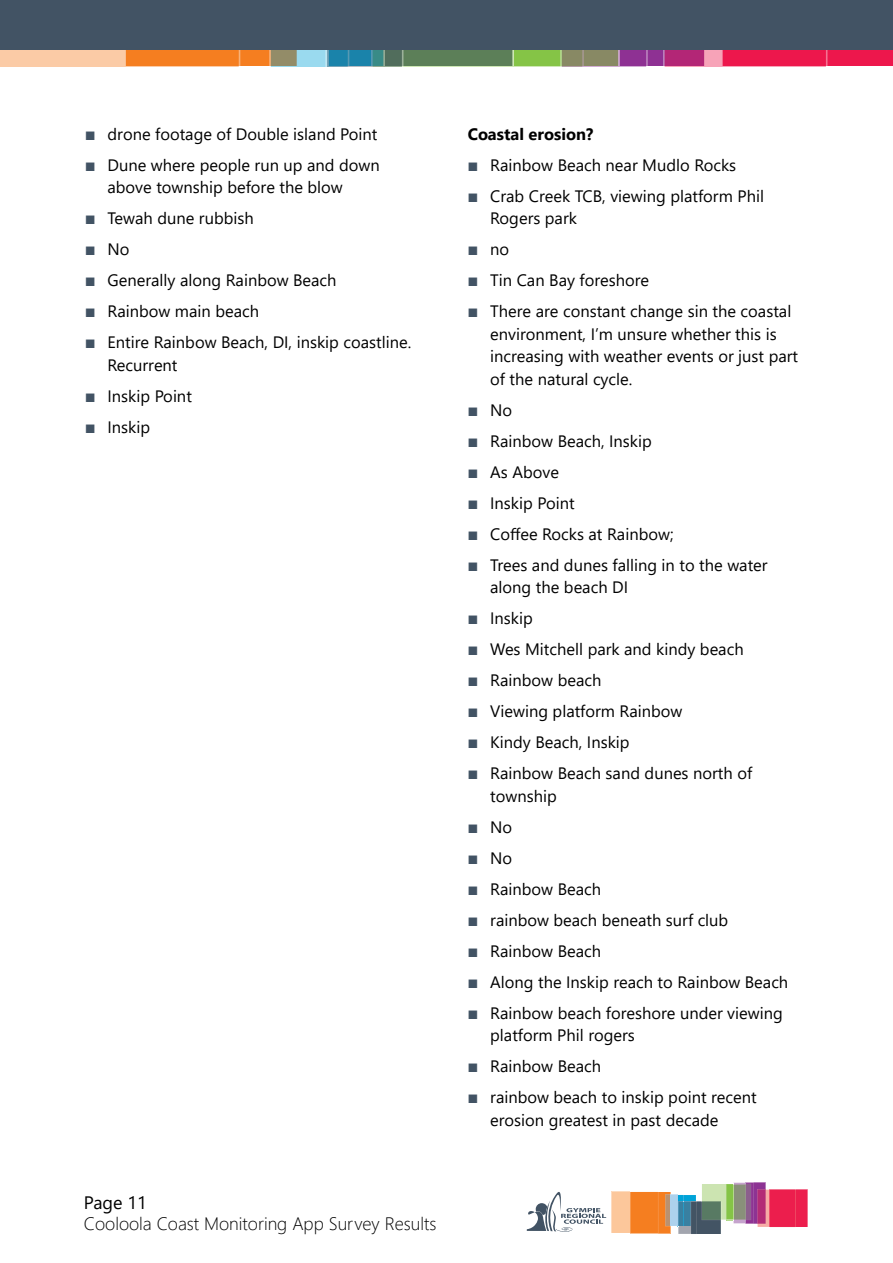
<style>
.page{position:relative;width:893px;height:1263px;background:#fff}
.page>*{position:absolute;margin:0;border:0;box-sizing:border-box;transform-origin:0 0}
.t1{font:300 18px "Segoe UI";color:#000}
.t2{font:18px "Segoe UI";color:#000}
.t3{font:16.5px/22.5px "Segoe UI";color:#000}
.t4{font:700 16.5px "Segoe UI";color:#000}
.s1{font-size:12px;color:#425364}
</style>
<div class="page">
<svg style="left:527px;top:1182px;width:281px;height:52px"></svg>
<div style="left:0;top:0;width:893px;height:58px;background:#425364"></div>
<svg style="left:0;top:51px;width:893px;height:15px;background:#b67769"></svg>
<p class="t3" style="left:85px;top:121px;width:294px"><span class="s1">■</span> drone footage of Double island Point</p>
<p class="t3" style="left:108px;top:152px;width:274px;text-indent:-22px"><span class="s1">■</span> Dune where people run up and down above township before the blow</p>
<p class="t3" style="left:85px;top:206px;width:170px"><span class="s1">■</span> Tewah dune rubbish</p>
<p class="t3" style="left:85px;top:237px;width:46px"><span class="s1">■</span> No</p>
<p class="t3" style="left:85px;top:268px;width:253px"><span class="s1">■</span> Generally along Rainbow Beach</p>
<p class="t3" style="left:85px;top:299px;width:176px"><span class="s1">■</span> Rainbow main beach</p>
<p class="t3" style="left:108px;top:330px;width:305px;text-indent:-22px"><span class="s1">■</span> Entire Rainbow Beach, DI, inskip coastline.<br>Recurrent</p>
<p class="t3" style="left:85px;top:383px;width:108px"><span class="s1">■</span> Inskip Point</p>
<p class="t3" style="left:85px;top:414px;width:67px"><span class="s1">■</span> Inskip</p>
<p class="t2" style="left:84px;top:1185px;width:64px">Page 11</p>
<p class="t1" style="left:84px;top:1207px;width:354px">Cooloola Coast Monitoring App Survey Results</p>
<p class="t4" style="left:468px;top:118px;width:127px">Coastal erosion?</p>
<p class="t3" style="left:468px;top:152px;width:270px"><span class="s1">■</span> Rainbow Beach near Mudlo Rocks</p>
<p class="t3" style="left:490px;top:183px;width:275px;text-indent:-22px"><span class="s1">■</span> Crab Creek TCB, viewing platform Phil<br>Rogers park</p>
<p class="t3" style="left:468px;top:237px;width:43px"><span class="s1">■</span> no</p>
<p class="t3" style="left:468px;top:268px;width:183px"><span class="s1">■</span> Tin Can Bay foreshore</p>
<p class="t3" style="left:490px;top:299px;width:309px;text-indent:-22px"><span class="s1">■</span> There are constant change sin the coastal environment, I’m unsure whether this is increasing with weather events or just part of the natural cycle.</p>
<p class="t3" style="left:468px;top:397px;width:46px"><span class="s1">■</span> No</p>
<p class="t3" style="left:468px;top:428px;width:186px"><span class="s1">■</span> Rainbow Beach, Inskip</p>
<p class="t3" style="left:468px;top:459px;width:93px"><span class="s1">■</span> As Above</p>
<p class="t3" style="left:468px;top:490px;width:108px"><span class="s1">■</span> Inskip Point</p>
<p class="t3" style="left:468px;top:521px;width:207px"><span class="s1">■</span> Coffee Rocks at Rainbow;</p>
<p class="t3" style="left:490px;top:552px;width:279px;text-indent:-22px"><span class="s1">■</span> Trees and dunes falling in to the water along the beach DI</p>
<p class="t3" style="left:468px;top:606px;width:67px"><span class="s1">■</span> Inskip</p>
<p class="t3" style="left:468px;top:637px;width:277px"><span class="s1">■</span> Wes Mitchell park and kindy beach</p>
<p class="t3" style="left:468px;top:668px;width:135px"><span class="s1">■</span> Rainbow beach</p>
<p class="t3" style="left:468px;top:699px;width:216px"><span class="s1">■</span> Viewing platform Rainbow</p>
<p class="t3" style="left:468px;top:730px;width:163px"><span class="s1">■</span> Kindy Beach, Inskip</p>
<p class="t3" style="left:490px;top:761px;width:263px;text-indent:-22px"><span class="s1">■</span> Rainbow Beach sand dunes north of township</p>
<p class="t3" style="left:468px;top:814px;width:46px"><span class="s1">■</span> No</p>
<p class="t3" style="left:468px;top:845px;width:46px"><span class="s1">■</span> No</p>
<p class="t3" style="left:468px;top:876px;width:135px"><span class="s1">■</span> Rainbow Beach</p>
<p class="t3" style="left:468px;top:907px;width:262px"><span class="s1">■</span> rainbow beach beneath surf club</p>
<p class="t3" style="left:468px;top:938px;width:135px"><span class="s1">■</span> Rainbow Beach</p>
<p class="t3" style="left:468px;top:969px;width:322px"><span class="s1">■</span> Along the Inskip reach to Rainbow Beach</p>
<p class="t3" style="left:490px;top:1000px;width:294px;text-indent:-22px"><span class="s1">■</span> Rainbow beach foreshore under viewing platform Phil rogers</p>
<p class="t3" style="left:468px;top:1054px;width:135px"><span class="s1">■</span> Rainbow Beach</p>
<p class="t3" style="left:490px;top:1085px;width:268px;text-indent:-22px"><span class="s1">■</span> rainbow beach to inskip point recent erosion greatest in past decade</p>
</div>
